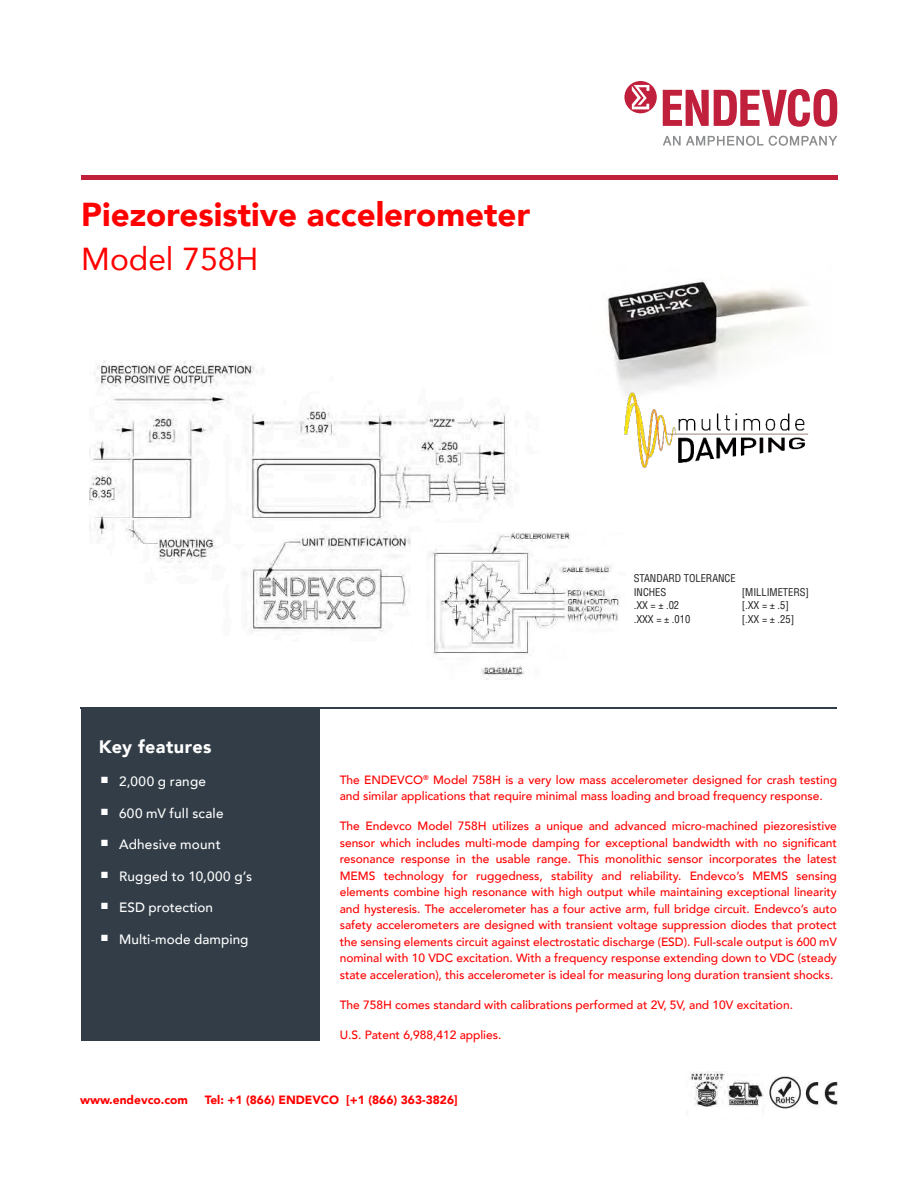
<style>
.page{position:relative;width:918px;height:1188px;background:#fff}
.page>*{position:absolute;margin:0;border:0;box-sizing:border-box;transform-origin:0 0}
.t1{font:900 33.15px "Avenir";color:#f00}
.t2{font:31.8px "Avenir";color:#f00}
.t3{font:900 18px "Avenir";letter-spacing:.02em;color:#fff}
.t4{font:500 13.5px "Avenir";letter-spacing:.01em;color:#fff}
.t5{font:500 12px/16.5px "Avenir";letter-spacing:-.005em;color:#f00}
.t6{font:900 12px "Avenir";color:#f00}
.t7{font:condensed 10.5px/13.5px "Helvetica LT Pro";letter-spacing:-.005em;color:#231f20}
.s1{color:#fff}
</style>
<div class="page">
<img style="left:90px;top:361px;width:446px;height:271px">
<hr style="left:81px;top:707px;width:756px;height:2px;background:#323d47">
<div style="left:81px;top:709px;width:239px;height:332px;background:#323d47"></div>
<div style="left:81px;top:175px;width:756px;height:5px;background:#c0203b"></div>
<img style="left:606px;top:280px;width:202px;height:106px">
<img style="left:769px;top:1076px;width:69px;height:33px">
<img style="left:690px;top:1072px;width:74px;height:39px">
<div style="left:690px;top:1108px;width:72px;height:10px;background:#fff"></div>
<img style="left:622px;top:386px;width:187px;height:82px">
<svg style="left:663px;top:136px;width:100px;height:10px"></svg>
<svg style="left:769px;top:136px;width:68px;height:10px"></svg>
<svg style="left:624px;top:81px;width:33px;height:32px"></svg>
<svg style="left:663px;top:89px;width:174px;height:38px"></svg>
<img style="left:411px;top:533px;width:208px;height:146px">
<h1 class="t1" style="left:81px;top:201px;width:450px">Piezoresistive accelerometer</h1>
<h2 class="t2" style="left:81px;top:240px;width:178px">Model 758H</h2>
<p class="t7" style="left:634px;top:573px;width:103px">STANDARD TOLERANCE<br>INCHES</p>
<p class="t7" style="left:742px;top:586px;width:69px">[MILLIMETERS]</p>
<p class="t7" style="left:634px;top:600px;width:47px">.XX = ± .02</p>
<p class="t7" style="left:742px;top:600px;width:49px">[.XX = ± .5]</p>
<p class="t7" style="left:634px;top:613px;width:58px">.XXX = ± .010</p>
<p class="t7" style="left:742px;top:613px;width:54px">[.XX = ± .25]</p>
<h3 class="t3" style="left:99px;top:740px;width:114px">Key features</h3>
<p class="t4" style="left:101px;top:776px;width:106px">■ 2,000 g range</p>
<p class="t4" style="left:101px;top:808px;width:124px">■ 600 mV full scale</p>
<p class="t4" style="left:101px;top:839px;width:121px">■ Adhesive mount</p>
<p class="t4" style="left:101px;top:871px;width:153px">■ Rugged to 10,000 g’s</p>
<p class="t4" style="left:101px;top:902px;width:113px">■ ESD protection</p>
<p class="t4" style="left:101px;top:934px;width:149px">■ Multi-mode damping</p>
<p class="t5" style="left:340px;top:773px;width:499px">The ENDEVCO<sup>®</sup> Model 758H is a very low mass accelerometer designed for crash testing and similar applications that require minimal mass loading and broad frequency response.</p>
<p class="t5" style="left:340px;top:819px;width:499px;text-align:justify">The Endevco Model 758H utilizes a unique and advanced micro-machined piezoresistive sensor which includes multi-mode damping for exceptional bandwidth with no significant resonance response in the usable range. This monolithic sensor incorporates the latest MEMS technology for ruggedness, stability and reliability. Endevco’s MEMS sensing elements combine high resonance with high output while maintaining exceptional linearity and hysteresis. The accelerometer has a four active arm, full bridge circuit. Endevco’s auto safety accelerometers are designed with transient voltage suppression diodes that protect the sensing elements circuit against electrostatic discharge (ESD). Full-scale output is 600 mV nominal with 10 VDC excitation. With a frequency response extending down to VDC (steady state acceleration), this accelerometer is ideal for measuring long duration transient shocks.</p>
<p class="t5" style="left:340px;top:998px;width:455px">The 758H comes standard with calibrations performed at 2V, 5V, and 10V excitation.</p>
<p class="t5" style="left:340px;top:1028px;width:163px">U.S. Patent 6,988,412 applies.</p>
<p class="t6" style="left:80px;top:1095px;width:379px">www.endevco.com <span class="s1">|</span> Tel: +1 (866) ENDEVCO [+1 (866) 363-3826]</p>
</div>
